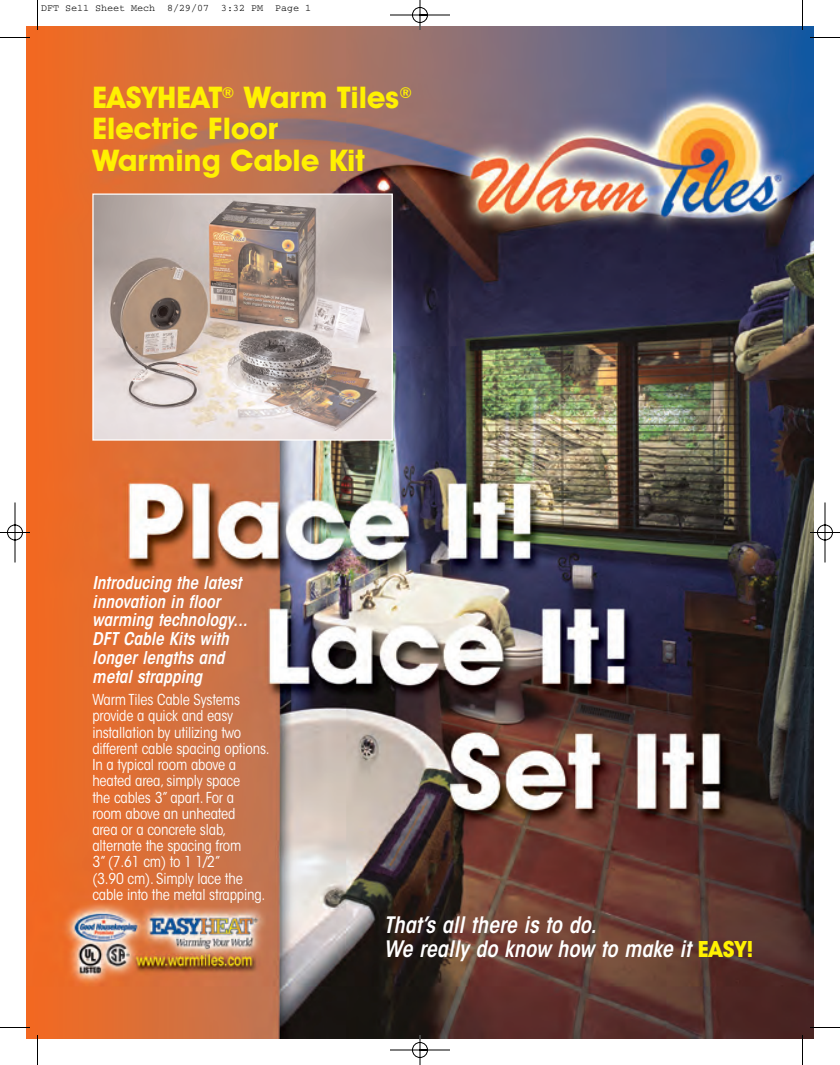
<style>
.page{position:relative;width:840px;height:1065px;background:#fff}
.page>*{position:absolute;margin:0;border:0;box-sizing:border-box;transform-origin:0 0}
.t1{font:700 30px/31.2px "Avant Garde IT Cby BT";color:#fff101}
.t2{font:italic 600 condensed 22.5px/23.8px "ITC Avant Garde Std";color:#fff}
.t3{font:italic 600 condensed 17.5px/18.8px "ITC Avant Garde Std";color:#fff}
.t4{font:condensed 15px/16.2px "ITC Avant Garde Std";letter-spacing:-.01em;color:#fff}
.t5{font:10px "Courier";color:#000}
.s1{font-family:"Avant Garde IT Cby BT";font-weight:700;font-style:normal;font-stretch:normal;color:#fff101}
</style>
<div class="page">
<img style="left:0;top:0;width:840px;height:1065px">
<p class="t5" style="left:41px;top:5px;width:272px">DFT Sell Sheet Mech 8/29/07 3:32 PM Page 1</p>
<h1 class="t1" style="left:92px;top:84px;width:321px">EASYHEAT<sup>®</sup> Warm Tiles<sup>®<br></sup>Electric Floor<br>Warming Cable Kit</h1>
<p class="t3" style="left:92px;top:575px;width:157px">Introducing the latest innovation in floor warming technology...<br>DFT Cable Kits with longer lengths and metal strapping</p>
<p class="t4" style="left:92px;top:693px;width:179px">Warm Tiles Cable Systems provide a quick and easy installation by utilizing two different cable spacing options.<br>In a typical room above a heated area, simply space<br>the cables 3” apart. For a<br>room above an unheated<br>area or a concrete slab, alternate the spacing from<br>3” (7.61 cm) to 1 1/2”<br>(3.90 cm). Simply lace the cable into the metal strapping.</p>
<h2 class="t2" style="left:384px;top:915px;width:371px">That’s all there is to do.<br>We really do know how to make it <span class="s1">EASY!</span></h2>
</div>
